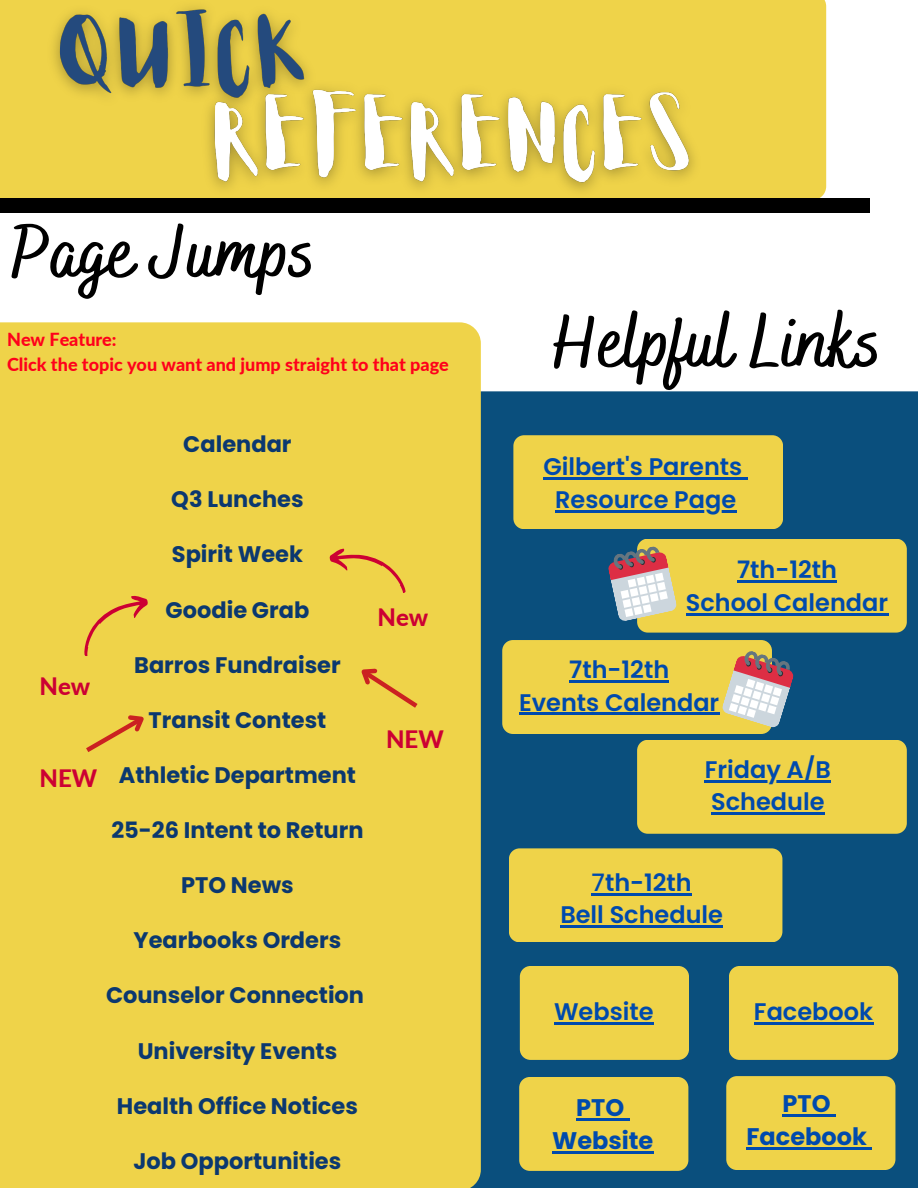
<style>
.page{position:relative;width:918px;height:1188px;background:#fff}
.page>*{position:absolute;margin:0;border:0;box-sizing:border-box;transform-origin:0 0}
.t1{font:700 75px "Bakerie Smooth";color:#000}
.t2{font:600 24px/32.7px "Poppins";color:#004aad;text-align:center}
.t3{font:700 24px/32.7px "Poppins";color:#004aad;text-align:center}
.t4{font:800 24px "Lato";color:#c03}
.t5{font:700 22.5px "Poppins";color:#0b3870}
.t6{font:800 18px "Lato";color:#ff001b}
.s1{font-weight:500}
</style>
<div class="page">
<div style="left:481px;top:391px;width:437px;height:797px;background:#0a4f7d"></div>
<div style="left:0;top:322px;width:481px;height:866px;background:#efd349"></div>
<div style="left:0;top:0;width:826px;height:198px;background:#efd349"></div>
<div style="left:0;top:198px;width:869px;height:15px;background:#000"></div>
<div style="left:513px;top:435px;width:270px;height:94px;background:#efd349;border-radius:11px"></div>
<div style="left:637px;top:539px;width:270px;height:94px;background:#efd349;border-radius:11px"></div>
<div style="left:502px;top:640px;width:270px;height:94px;background:#efd349;border-radius:11px"></div>
<div style="left:520px;top:966px;width:169px;height:94px;background:#efd349;border-radius:11px"></div>
<div style="left:729px;top:966px;width:169px;height:94px;background:#efd349;border-radius:11px"></div>
<div style="left:519px;top:1077px;width:169px;height:94px;background:#efd349;border-radius:11px"></div>
<div style="left:726px;top:1076px;width:169px;height:94px;background:#efd349;border-radius:11px"></div>
<svg style="left:607px;top:545px;width:70px;height:77px"></svg>
<svg style="left:722px;top:649px;width:73px;height:80px"></svg>
<div style="left:509px;top:848px;width:273px;height:94px;background:#efd349;border-radius:11px"></div>
<div style="left:637px;top:740px;width:270px;height:94px;background:#efd349;border-radius:11px"></div>
<img style="left:40px;top:0;width:286px;height:122px">
<img style="left:194px;top:71px;width:517px;height:127px">
<hr style="left:543px;top:478px;width:87px;height:2px;background:#004aad">
<hr style="left:630px;top:478px;width:112px;height:2px;background:#004aad">
<svg style="left:742px;top:478px;width:6px;height:2px"></svg>
<hr style="left:555px;top:510px;width:181px;height:2px;background:#004aad">
<hr style="left:554px;top:1023px;width:100px;height:2px;background:#004aad">
<hr style="left:754px;top:1023px;width:119px;height:2px;background:#004aad">
<hr style="left:737px;top:581px;width:100px;height:2px;background:#004aad">
<hr style="left:686px;top:613px;width:202px;height:2px;background:#004aad">
<hr style="left:569px;top:680px;width:100px;height:2px;background:#004aad">
<hr style="left:519px;top:713px;width:200px;height:2px;background:#004aad">
<svg style="left:592px;top:893px;width:13px;height:2px"></svg>
<hr style="left:605px;top:893px;width:87px;height:2px;background:#004aad">
<hr style="left:560px;top:926px;width:163px;height:2px;background:#004aad">
<hr style="left:705px;top:780px;width:126px;height:2px;background:#004aad">
<hr style="left:711px;top:813px;width:113px;height:2px;background:#004aad">
<svg style="left:326px;top:542px;width:87px;height:52px;background:#ebbf46"></svg>
<svg style="left:350px;top:657px;width:73px;height:55px;background:#ebc245"></svg>
<hr style="left:576px;top:1118px;width:48px;height:3px;background:#004aad">
<svg style="left:624px;top:1118px;width:5px;height:3px"></svg>
<hr style="left:552px;top:1151px;width:101px;height:2px;background:#004aad">
<hr style="left:783px;top:1114px;width:29px;height:3px;background:#004aad">
<hr style="left:812px;top:1114px;width:19px;height:3px;background:#004aad">
<svg style="left:831px;top:1114px;width:5px;height:3px"></svg>
<hr style="left:746px;top:1147px;width:121px;height:2px;background:#004aad">
<svg style="left:81px;top:704px;width:73px;height:52px;background:#ebc145"></svg>
<svg style="left:72px;top:588px;width:81px;height:69px;background:#ecc247"></svg>
<p class="t1" style="left:11px;top:208px;width:306px">Page Jumps</p>
<h3 class="t6" style="left:7px;top:328px;width:111px">New Feature:</h3>
<p class="t6" style="left:7px;top:353px;width:443px">Click the topic you want and jump straight to that page</p>
<p class="t4" style="left:39px;top:671px;width:52px">New</p>
<h4 class="t4" style="left:39px;top:763px;width:59px">NEW</h4>
<h4 class="t5" style="left:183px;top:429px;width:110px">Calendar</h4>
<h4 class="t5" style="left:171px;top:484px;width:134px">Q3 Lunches</h4>
<h4 class="t5" style="left:172px;top:539px;width:133px">Spirit Week</h4>
<h4 class="t5" style="left:166px;top:594px;width:145px">Goodie Grab</h4>
<h4 class="t5" style="left:134px;top:649px;width:208px">Barros Fundraiser</h4>
<h4 class="t5" style="left:149px;top:704px;width:179px">Transit Contest</h4>
<h4 class="t5" style="left:119px;top:759px;width:239px">Athletic Department</h4>
<h4 class="t5" style="left:111px;top:814px;width:254px">25-26 Intent to Return</h4>
<h4 class="t5" style="left:181px;top:870px;width:114px">PTO News</h4>
<h4 class="t5" style="left:134px;top:925px;width:209px">Yearbooks Orders</h4>
<h4 class="t5" style="left:106px;top:980px;width:260px">Counselor Connection</h4>
<h4 class="t5" style="left:138px;top:1035px;width:201px">University Events</h4>
<h4 class="t5" style="left:117px;top:1090px;width:243px">Health Office Notices</h4>
<h4 class="t5" style="left:134px;top:1145px;width:209px">Job Opportunities</h4>
<h4 class="t4" style="left:378px;top:602px;width:52px">New</h4>
<p class="t4" style="left:386px;top:724px;width:59px">NEW</p>
<h2 class="t1" style="left:553px;top:298px;width:330px">Helpful Links</h2>
<h2 class="t2" style="left:543px;top:451px;width:200px">Gilbert's Parents</h2>
<h4 class="t2" style="left:555px;top:483px;width:183px">Resource Page</h4>
<p class="t2" style="left:686px;top:554px;width:204px">7th-12th<br>School Calendar</p>
<h3 class="t2" style="left:519px;top:653px;width:202px">7th-12th<br>Events Calendar</h3>
<p class="t2" style="left:705px;top:753px;width:128px;text-align:left">Friday A/B<br>Schedule</p>
<p class="t2" style="left:560px;top:866px;width:164px"><span class="s1">7</span>th-12th<br>Bell Schedule</p>
<p class="t2" style="left:554px;top:996px;width:101px">Website</p>
<h4 class="t2" style="left:754px;top:996px;width:121px">Facebook</h4>
<h4 class="t3" style="left:552px;top:1091px;width:103px">PTO<br>Website</h4>
<p class="t3" style="left:746px;top:1087px;width:122px">PTO<br>Facebook</p>
</div>
